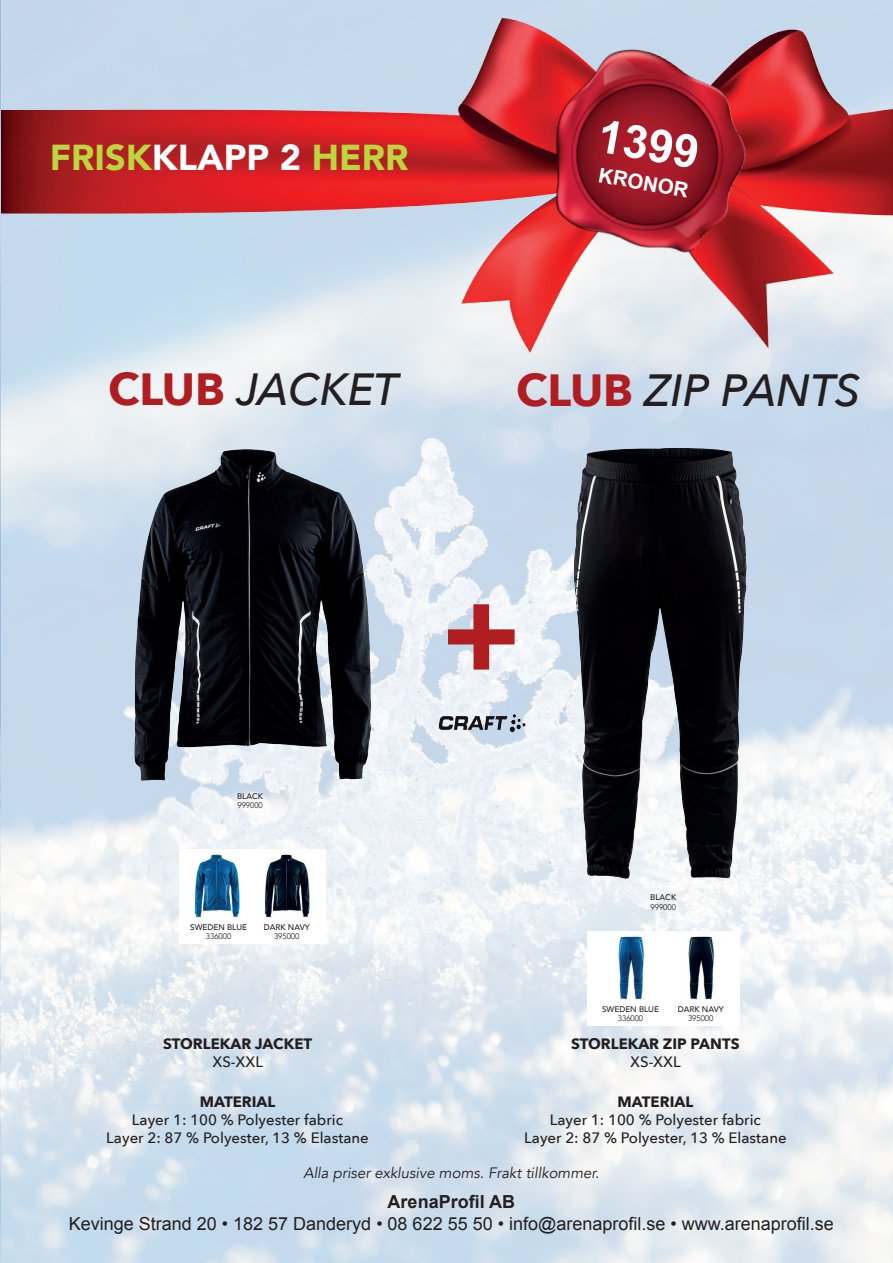
<style>
.page{position:relative;width:893px;height:1263px;background:#fff}
.page>*{position:absolute;margin:0;border:0;box-sizing:border-box;transform-origin:0 0}
.t1{font:700 45.9px "Arial";color:#fff}
.t2{font:italic 500 45px "Avenir Next";color:#231f20}
.t3{font:900 36px "Avenir";color:#bcd63e}
.t4{font:700 20.4px "Arial";color:#fff}
.t5{font:18px "Arial";color:#231f20}
.t6{font:700 18px "Arial";color:#231f20}
.t7{font:500 15px/18px "Avenir Next";color:#231f20;text-align:center}
.t8{font:700 15px "Avenir Next";color:#231f20}
.t9{font:italic 15px "Avenir";color:#231f20}
.t10{font:500 8.1px "Avenir";color:#231f20}
.t11{font:300 8.1px "Avenir";color:#231f20}
.s1{color:#fff}
.s2{font-weight:700;font-style:normal;color:#b01e22}
</style>
<div class="page">
<img style="left:0;top:0;width:893px;height:1263px">
<img style="left:2px;top:15px;width:891px;height:340px">
<img style="left:437px;top:712px;width:93px;height:21px">
<img style="left:104px;top:439px;width:298px;height:351px">
<img style="left:533px;top:444px;width:261px;height:448px">
<svg style="left:448px;top:604px;width:67px;height:65px"></svg>
<div style="left:179px;top:849px;width:147px;height:94px;background:#fff"></div>
<img style="left:194px;top:854px;width:45px;height:64px">
<img style="left:264px;top:854px;width:45px;height:64px">
<div style="left:587px;top:931px;width:153px;height:95px;background:#fff"></div>
<img style="left:618px;top:936px;width:26px;height:64px">
<img style="left:688px;top:936px;width:26px;height:64px">
<img style="left:538px;top:36px;width:226px;height:230px">
<h3 class="t3" style="left:50px;top:127px;width:360px">FRISK<span class="s1">KLAPP 2</span> HERR</h3>
<h2 class="t2" style="left:108px;top:351px;width:291px"><span class="s2">CLUB</span> JACKET</h2>
<h1 class="t1" style="left:603px;top:105px;width:103px;rotate:10deg">1399</h1>
<h3 class="t4" style="left:601px;top:162px;width:92px;rotate:10deg">KRONOR</h3>
<h2 class="t2" style="left:516px;top:352px;width:346px"><span class="s2">CLUB</span> ZIP PANTS</h2>
<p class="t10" style="left:237px;top:789px;width:27px">BLACK</p>
<p class="t11" style="left:237px;top:801px;width:27px">999000</p>
<p class="t10" style="left:190px;top:920px;width:58px">SWEDEN BLUE</p>
<p class="t11" style="left:206px;top:932px;width:27px">336000</p>
<p class="t10" style="left:264px;top:920px;width:47px">DARK NAVY</p>
<p class="t11" style="left:274px;top:932px;width:27px">395000</p>
<p class="t8" style="left:163px;top:1031px;width:150px">STORLEKAR JACKET</p>
<p class="t7" style="left:212px;top:1052px;width:52px">XS-XXL</p>
<p class="t8" style="left:200px;top:1088px;width:77px">MATERIAL</p>
<p class="t7" style="left:106px;top:1110px;width:264px">Layer 1: 100 % Polyester fabric<br>Layer 2: 87 % Polyester, 13 % Elastane</p>
<p class="t10" style="left:650px;top:890px;width:27px">BLACK</p>
<p class="t11" style="left:651px;top:902px;width:27px">999000</p>
<p class="t10" style="left:602px;top:1002px;width:58px">SWEDEN BLUE</p>
<p class="t11" style="left:618px;top:1014px;width:27px">336000</p>
<p class="t10" style="left:678px;top:1002px;width:47px">DARK NAVY</p>
<p class="t11" style="left:688px;top:1014px;width:27px">395000</p>
<p class="t8" style="left:571px;top:1031px;width:170px">STORLEKAR ZIP PANTS</p>
<p class="t7" style="left:630px;top:1052px;width:52px">XS-XXL</p>
<p class="t8" style="left:618px;top:1088px;width:77px">MATERIAL</p>
<p class="t7" style="left:524px;top:1110px;width:264px">Layer 1: 100 % Polyester fabric<br>Layer 2: 87 % Polyester, 13 % Elastane</p>
<p class="t9" style="left:303px;top:1164px;width:297px">Alla priser exklusive moms. Frakt tillkommer.</p>
<p class="t6" style="left:388px;top:1190px;width:129px">ArenaProfil AB</p>
<p class="t5" style="left:69px;top:1212px;width:766px">Kevinge Strand 20 • 182 57 Danderyd • 08 622 55 50 • info@arenaprofil.se • www.arenaprofil.se</p>
</div>
